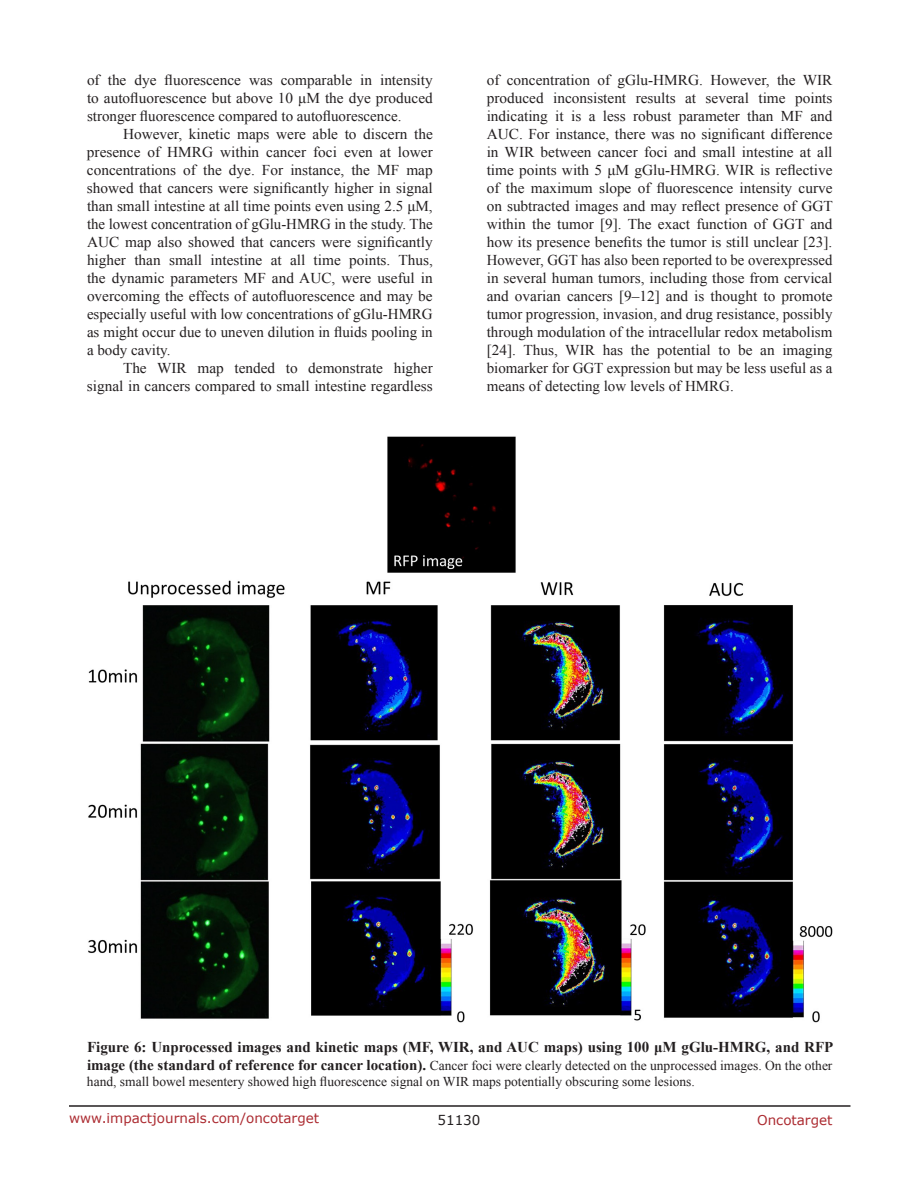
<style>
.page{position:relative;width:918px;height:1188px;background:#fff}
.page>*{position:absolute;margin:0;border:0;box-sizing:border-box;transform-origin:0 0}
.t1{font:15px/18px "Times New Roman";color:#231f20;text-align:justify}
.t2{font:700 15px "Times New Roman";color:#231f20}
.t3{font:13.5px/16.2px "Times New Roman";color:#231f20}
.t4{font:13.5px "Verdana";color:#ac2b31}
.t5{font:13.5px "Verdana";color:#231f20}
.s1{font-weight:700;font-size:15px}
</style>
<div class="page">
<hr style="left:69px;top:1105px;width:781px;height:2px;background:#231f20">
<img style="left:88px;top:436px;width:745px;height:587px">
<p class="t1" style="left:87px;top:71px;width:347px">of the dye fluorescence was comparable in intensity to autofluorescence but above 10 μM the dye produced stronger fluorescence compared to autofluorescence.</p>
<p class="t1" style="left:87px;top:125px;width:347px;text-indent:36px">However, kinetic maps were able to discern the presence of HMRG within cancer foci even at lower concentrations of the dye. For instance, the MF map showed that cancers were significantly higher in signal than small intestine at all time points even using 2.5 μM, the lowest concentration of gGlu-HMRG in the study. The AUC map also showed that cancers were significantly higher than small intestine at all time points. Thus, the dynamic parameters MF and AUC, were useful in overcoming the effects of autofluorescence and may be especially useful with low concentrations of gGlu-HMRG as might occur due to uneven dilution in fluids pooling in a body cavity.</p>
<p class="t1" style="left:87px;top:359px;width:347px;text-align:right">The WIR map tended to demonstrate higher signal in cancers compared to small intestine regardless</p>
<p class="t1" style="left:487px;top:71px;width:348px">of concentration of gGlu-HMRG. However, the WIR produced inconsistent results at several time points indicating it is a less robust parameter than MF and AUC. For instance, there was no significant difference in WIR between cancer foci and small intestine at all time points with 5 μM gGlu-HMRG. WIR is reflective of the maximum slope of fluorescence intensity curve on subtracted images and may reflect presence of GGT within the tumor [9]. The exact function of GGT and how its presence benefits the tumor is still unclear [23].<br>However, GGT has also been reported to be overexpressed in several human tumors, including those from cervical and ovarian cancers [9–12] and is thought to promote tumor progression, invasion, and drug resistance, possibly through modulation of the intracellular redox metabolism [24]. Thus, WIR has the potential to be an imaging biomarker for GGT expression but may be less useful as a means of detecting low levels of HMRG.</p>
<p class="t2" style="left:87px;top:1037px;width:748px">Figure 6: Unprocessed images and kinetic maps (MF, WIR, and AUC maps) using 100 μM gGlu-HMRG, and RFP</p>
<p class="t3" style="left:87px;top:1057px;width:747px"><span class="s1">image (the standard of reference for cancer location).</span> Cancer foci were clearly detected on the unprocessed images. On the other hand, small bowel mesentery showed high fluorescence signal on WIR maps potentially obscuring some lesions.</p>
<p class="t4" style="left:69px;top:1109px;width:252px">www.impactjournals.com/oncotarget</p>
<p class="t5" style="left:438px;top:1111px;width:44px">51130</p>
<p class="t4" style="left:757px;top:1111px;width:77px">Oncotarget</p>
</div>
